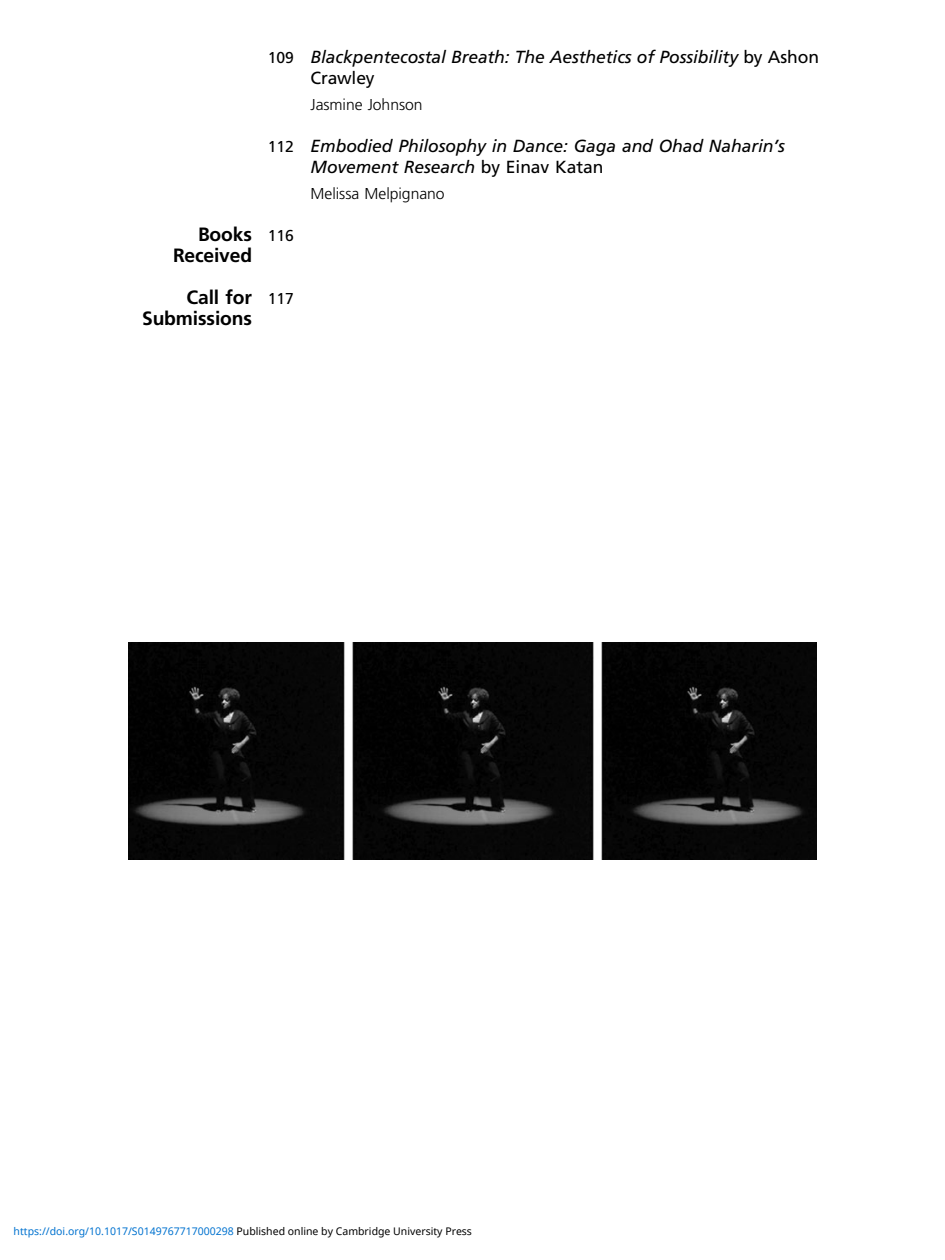
<style>
.page{position:relative;width:945px;height:1260px;background:#fff}
.page>*{position:absolute;margin:0;border:0;box-sizing:border-box;transform-origin:0 0}
.t1{font:19.25px/21px "Adv OT6 c 1 def 61.B";color:#000;text-align:right}
.t2{font:17.5px/21px "Adv O Tffbb 85 e 5.I";color:#000}
.t3{font:15.75px "Adv O Tebabd 7 da";color:#000}
.t4{font:15.75px "Adv OT118 e 7927";color:#000}
.t5{font:10.5px "Noto Sans";color:#0172cf}
.s1{font-family:"Adv OT118 e 7927";font-size:15.75px}
.s2{font-family:"Adv OT118 e 7927"}
.s3{font-style:inherit}
.s4{color:#000}
</style>
<div class="page">
<img style="left:128px;top:643px;width:689px;height:216px">
<p class="t2" style="left:311px;top:48px;width:510px;text-indent:-43px"><span class="s1">109</span> Blackpentecostal Breath: The Aesthetics of Possibility <span class="s2">by Ashon<br>Crawley</span></p>
<p class="t3" style="left:311px;top:98px;width:113px">Jasmine Johnson</p>
<p class="t2" style="left:311px;top:137px;width:476px;text-indent:-43px"><span class="s1">112</span> Embodied Philosophy in Dance: Gaga and Ohad Naharin<span class="s3">’</span>s<br>Movement Research <span class="s2">by Einav Katan</span></p>
<p class="t3" style="left:311px;top:188px;width:135px">Melissa Melpignano</p>
<p class="t1" style="left:173px;top:224px;width:81px">Books<br>Received</p>
<p class="t4" style="left:268px;top:230px;width:28px">116</p>
<p class="t1" style="left:142px;top:287px;width:111px">Call for<br>Submissions</p>
<p class="t4" style="left:268px;top:293px;width:28px">117</p>
<p class="t5" style="left:14px;top:1224px;width:460px">https://doi.org/10.1017/S0149767717000298 <span class="s4">Published online by Cambridge University Press</span></p>
</div>
